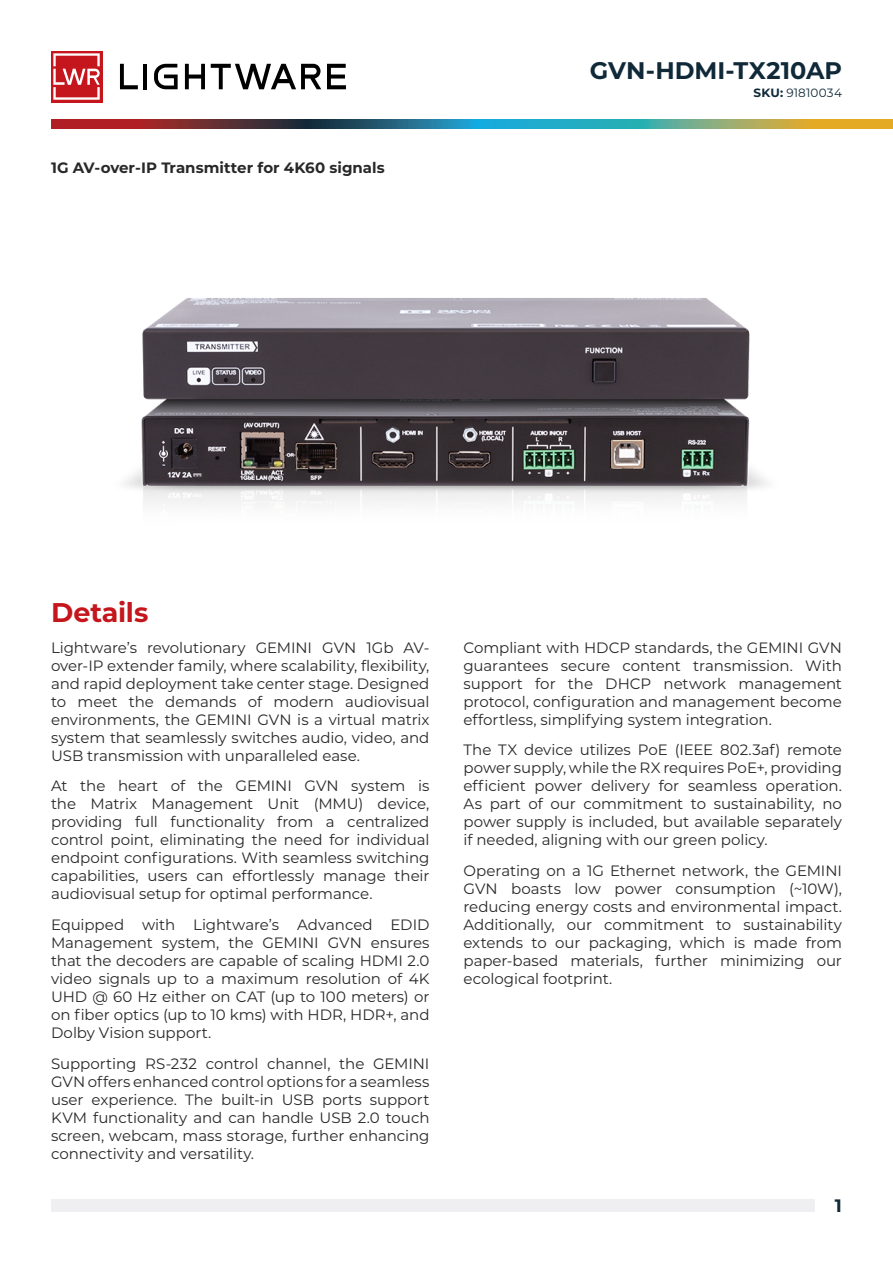
<style>
.page{position:relative;width:893px;height:1263px;background:#fff}
.page>*{position:absolute;margin:0;border:0;box-sizing:border-box;transform-origin:0 0}
.t1{font:700 27px "Montserrat";letter-spacing:-.005em;color:#c4161c}
.t2{font:700 24px "Montserrat";color:#102938}
.t3{font:700 18px "Montserrat";color:#102938}
.t4{font:15px/18px "Montserrat";letter-spacing:-.005em;color:#292829;text-align:justify}
.t5{font:700 15px "Montserrat";color:#292829}
.t6{font:12px "Montserrat";letter-spacing:.015em;color:#102938}
.s1{font-weight:700}
</style>
<div class="page">
<div style="left:51px;top:1199px;width:763px;height:13px;background:#efeef0"></div>
<img style="left:124px;top:298px;width:643px;height:208px">
<div style="left:51px;top:51px;width:51px;height:51px;background:#c4161c"></div>
<svg style="left:53px;top:53px;width:47px;height:47px"></svg>
<hr style="left:143px;top:64px;width:4px;height:25px;background:#000">
<svg style="left:120px;top:64px;width:18px;height:25px"></svg>
<svg style="left:327px;top:64px;width:19px;height:25px"></svg>
<svg style="left:185px;top:64px;width:20px;height:25px"></svg>
<svg style="left:211px;top:64px;width:110px;height:25px"></svg>
<svg style="left:154px;top:64px;width:24px;height:25px"></svg>
<svg style="left:51px;top:119px;width:842px;height:9px;background:#657569"></svg>
<p class="t5" style="left:51px;top:157px;width:335px">1G AV-over-IP Transmitter for 4K60 signals</p>
<h2 class="t2" style="left:590px;top:53px;width:254px">GVN-HDMI-TX210AP</h2>
<p class="t6" style="left:753px;top:85px;width:90px"><span class="s1">SKU:</span> 91810034</p>
<h1 class="t1" style="left:51px;top:593px;width:99px">Details</h1>
<p class="t4" style="left:51px;top:638px;width:380px">Lightware’s revolutionary GEMINI GVN 1Gb AV&shy;over-IP extender family, where scalability, flexibility, and rapid deployment take center stage. Designed to meet the demands of modern audiovisual environments, the GEMINI GVN is a virtual matrix system that seamlessly switches audio, video, and USB transmission with unparalleled ease.</p>
<p class="t4" style="left:51px;top:776px;width:380px">At the heart of the GEMINI GVN system is the Matrix Management Unit (MMU) device, providing full functionality from a centralized control point, eliminating the need for individual endpoint configurations. With seamless switching capabilities, users can effortlessly manage their audiovisual setup for optimal performance.</p>
<p class="t4" style="left:51px;top:915px;width:380px">Equipped with Lightware’s Advanced EDID Management system, the GEMINI GVN ensures that the decoders are capable of scaling HDMI 2.0 video signals up to a maximum resolution of 4K UHD @ 60 Hz either on CAT (up to 100 meters) or on fiber optics (up to 10 kms) with HDR, HDR+, and Dolby Vision support.</p>
<p class="t4" style="left:51px;top:1054px;width:380px">Supporting RS-232 control channel, the GEMINI GVN offers enhanced control options for a seamless user experience. The built-in USB ports support KVM functionality and can handle USB 2.0 touch screen, webcam, mass storage, further enhancing connectivity and versatility.</p>
<p class="t4" style="left:463px;top:638px;width:380px">Compliant with HDCP standards, the GEMINI GVN guarantees secure content transmission. With support for the DHCP network management protocol, configuration and management become effortless, simplifying system integration.</p>
<p class="t4" style="left:463px;top:740px;width:380px">The TX device utilizes PoE (IEEE 802.3af) remote power supply, while the RX requires PoE+, providing efficient power delivery for seamless operation.<br>As part of our commitment to sustainability, no power supply is included, but available separately if needed, aligning with our green policy.</p>
<p class="t4" style="left:463px;top:861px;width:380px">Operating on a 1G Ethernet network, the GEMINI GVN boasts low power consumption (~10W), reducing energy costs and environmental impact.<br>Additionally, our commitment to sustainability extends to our packaging, which is made from paper-based materials, further minimizing our ecological footprint.</p>
<p class="t3" style="left:835px;top:1192px;width:9px">1</p>
</div>
